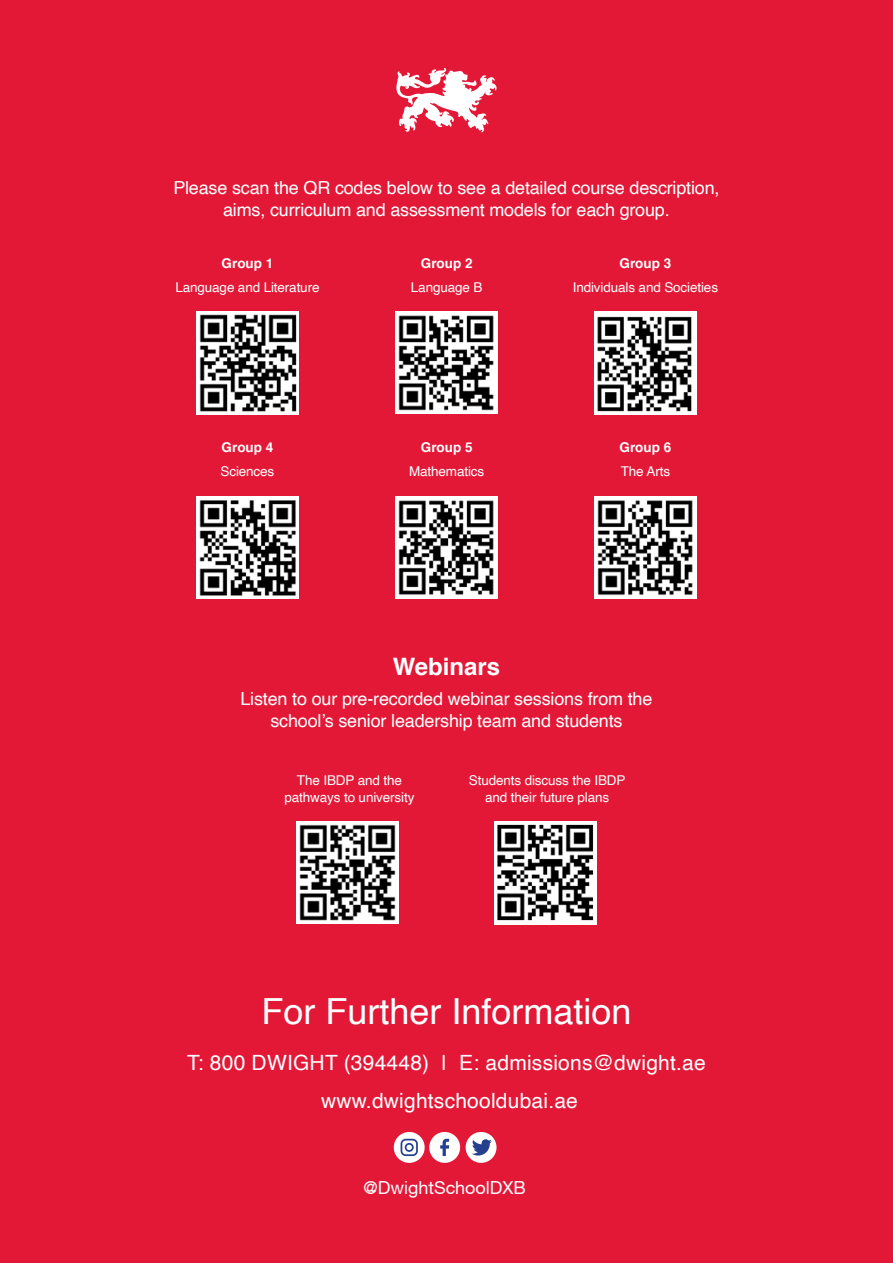
<style>
.page{position:relative;width:893px;height:1263px;background:#e31837}
.page>*{position:absolute;margin:0;border:0;box-sizing:border-box;transform-origin:0 0}
.t1{font:36px "Helvetica";color:#fff}
.t2{font:700 24px "Helvetica";color:#fff}
.t3{font:21px/38px "Helvetica";letter-spacing:.01em;color:#fff;text-align:center}
.t4{font:18px/21.6px "Helvetica";letter-spacing:-.01em;color:#fff;text-align:center}
.t5{font:18px "Helvetica Neue CE";color:#fff}
.t6{font:13.5px/16.2px "Helvetica";letter-spacing:-.01em;color:#fff;text-align:center}
.t7{font:700 13.5px "Helvetica";color:#fff}
</style>
<div class="page">
<div style="left:394px;top:1132px;width:31px;height:31px;background:#fff;border-radius:50%"></div>
<svg style="left:401px;top:1139px;width:17px;height:17px"></svg>
<div style="left:429px;top:1132px;width:31px;height:31px;background:#fff;border-radius:50%"></div>
<svg style="left:440px;top:1139px;width:9px;height:17px"></svg>
<div style="left:466px;top:1132px;width:30px;height:31px;background:#fff;border-radius:50%"></div>
<svg style="left:472px;top:1139px;width:20px;height:16px"></svg>
<img style="left:296px;top:822px;width:102px;height:102px">
<img style="left:495px;top:822px;width:102px;height:102px">
<img style="left:197px;top:312px;width:102px;height:102px">
<img style="left:396px;top:312px;width:101px;height:102px">
<img style="left:594px;top:312px;width:102px;height:102px">
<img style="left:197px;top:496px;width:102px;height:103px">
<img style="left:396px;top:496px;width:101px;height:103px">
<img style="left:594px;top:496px;width:102px;height:102px">
<svg style="left:396px;top:68px;width:101px;height:64px"></svg>
<p class="t4" style="left:173px;top:177px;width:548px">Please scan the QR codes below to see a detailed course description, aims, curriculum and assessment models for each group.</p>
<p class="t7" style="left:222px;top:252px;width:53px">Group 1</p>
<p class="t6" style="left:175px;top:279px;width:146px">Language and Literature</p>
<p class="t7" style="left:222px;top:437px;width:53px">Group 4</p>
<p class="t6" style="left:221px;top:464px;width:55px">Sciences</p>
<p class="t7" style="left:421px;top:252px;width:53px">Group 2</p>
<p class="t6" style="left:411px;top:279px;width:73px">Language B</p>
<p class="t7" style="left:421px;top:437px;width:53px">Group 5</p>
<p class="t6" style="left:409px;top:464px;width:77px">Mathematics</p>
<p class="t7" style="left:619px;top:252px;width:53px">Group 3</p>
<p class="t6" style="left:573px;top:279px;width:147px">Individuals and Societies</p>
<p class="t7" style="left:619px;top:437px;width:53px">Group 6</p>
<p class="t6" style="left:621px;top:464px;width:51px">The Arts</p>
<h2 class="t2" style="left:393px;top:647px;width:109px">Webinars</h2>
<p class="t4" style="left:240px;top:689px;width:413px">Listen to our pre-recorded webinar sessions from the school’s senior leadership team and students</p>
<p class="t6" style="left:284px;top:773px;width:131px">The IBDP and the pathways to university</p>
<p class="t6" style="left:469px;top:773px;width:158px">Students discuss the IBDP and their future plans</p>
<h1 class="t1" style="left:261px;top:983px;width:372px">For Further Information</h1>
<p class="t3" style="left:187px;top:1044px;width:520px">T: 800 DWIGHT (394448) | E: admissions@dwight.ae www.dwightschooldubai.ae</p>
<p class="t5" style="left:363px;top:1177px;width:164px">@DwightSchoolDXB</p>
</div>
